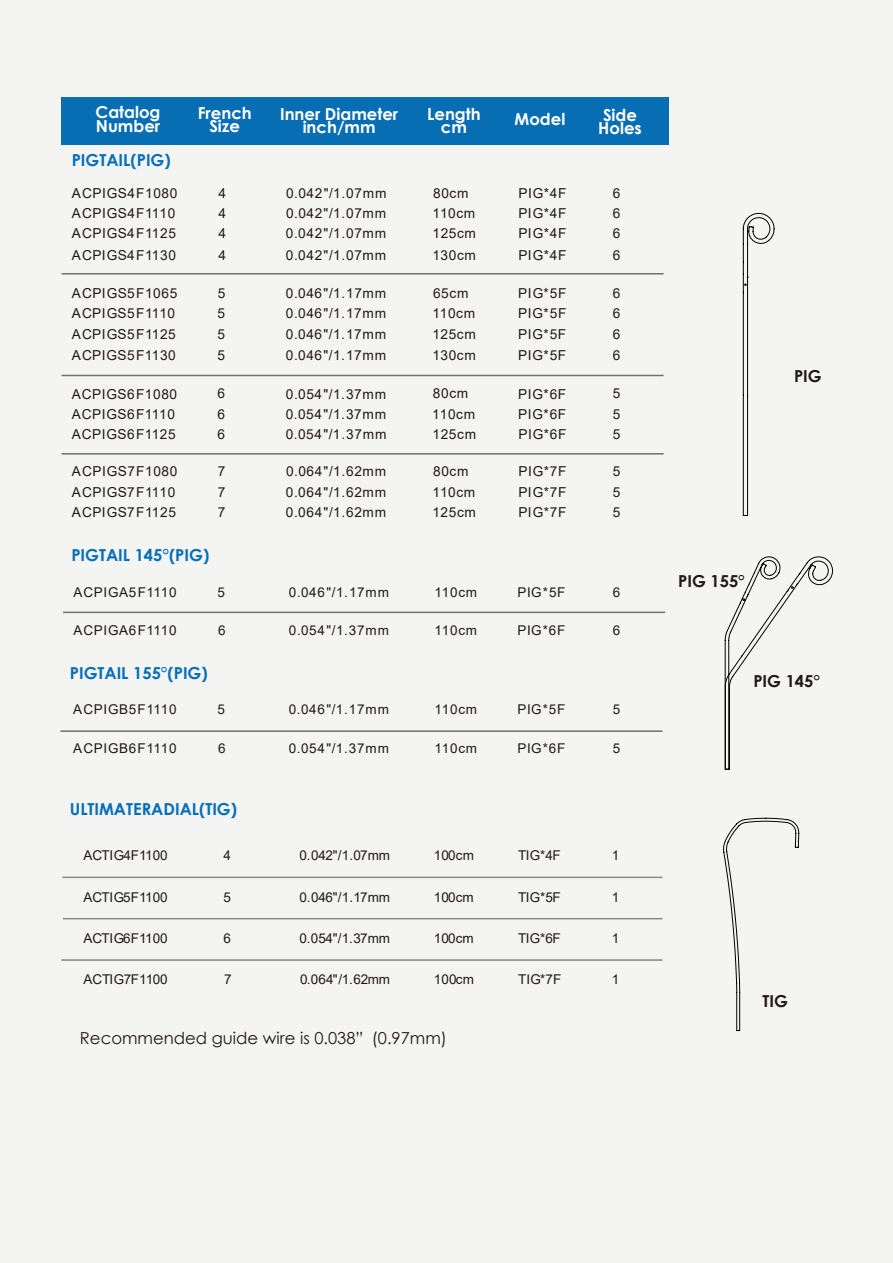
<style>
.page{position:relative;width:893px;height:1263px;background:#f4f4f3}
.page>*{position:absolute;margin:0;border:0;box-sizing:border-box;transform-origin:0 0}
.t1{font:700 16.5px/13.5px "Century Gothic";color:#fff;text-align:center}
.t2{font:700 16.5px "Century Gothic";color:#036eb8}
.t3{font:16.5px "Century Gothic";color:#221815}
.t4{font:700 16.5px "Century Gothic";color:#221815}
.t5{font:13.65px "Arial";letter-spacing:.045em;color:#221814}
.t6{font:13.5px "Arial";letter-spacing:.005em;color:#221814}
.t7{font:13.5px "Arial";letter-spacing:.045em;color:#221814}
.t8{font:13.5px "Arial";letter-spacing:-.015em;color:#221814}
</style>
<div class="page">
<svg style="left:723px;top:818px;width:76px;height:213px"></svg>
<hr style="left:62px;top:876px;width:600px;height:2px;background:#898989">
<hr style="left:63px;top:918px;width:599px;height:1px;background:#898989">
<hr style="left:61px;top:959px;width:601px;height:2px;background:#898989">
<div style="left:62px;top:97px;width:607px;height:48px;background:#086eb4"></div>
<hr style="left:62px;top:273px;width:602px;height:1px;background:#727171">
<hr style="left:62px;top:375px;width:602px;height:1px;background:#727171">
<hr style="left:62px;top:453px;width:602px;height:2px;background:#727171">
<hr style="left:63px;top:612px;width:602px;height:1px;background:#727171">
<hr style="left:60px;top:730px;width:602px;height:2px;background:#727171">
<svg style="left:743px;top:213px;width:32px;height:303px"></svg>
<svg style="left:725px;top:556px;width:108px;height:214px"></svg>
<p class="t1" style="left:95px;top:105px;width:67px;text-align:left">Catalog<br>Number</p>
<p class="t1" style="left:198px;top:105px;width:56px">French<br>Size</p>
<p class="t1" style="left:280px;top:106px;width:120px">Inner Diameter inch/mm</p>
<p class="t1" style="left:427px;top:106px;width:55px">Length cm</p>
<p class="t1" style="left:514px;top:112px;width:52px">Model</p>
<p class="t2" style="left:72px;top:148px;width:100px">PIGTAIL(PIG)</p>
<p class="t1" style="left:598px;top:107px;width:45px;text-align:left">Side<br>Holes</p>
<p class="t5" style="left:72px;top:184px;width:107px">ACPIGS4F1080</p>
<p class="t5" style="left:218px;top:184px;width:9px">4</p>
<p class="t5" style="left:286px;top:184px;width:102px">0.042"/1.07mm</p>
<p class="t5" style="left:433px;top:184px;width:37px">80cm</p>
<p class="t5" style="left:518px;top:184px;width:50px">PIG*4F</p>
<p class="t5" style="left:613px;top:184px;width:9px">6</p>
<p class="t5" style="left:72px;top:204px;width:105px">ACPIGS4F1110</p>
<p class="t5" style="left:218px;top:204px;width:9px">4</p>
<p class="t5" style="left:286px;top:204px;width:102px">0.042"/1.07mm</p>
<p class="t5" style="left:432px;top:204px;width:44px">110cm</p>
<p class="t5" style="left:518px;top:204px;width:50px">PIG*4F</p>
<p class="t5" style="left:613px;top:204px;width:9px">6</p>
<p class="t5" style="left:72px;top:223px;width:106px">ACPIGS4F1125</p>
<p class="t5" style="left:218px;top:223px;width:9px">4</p>
<p class="t5" style="left:286px;top:223px;width:102px">0.042"/1.07mm</p>
<p class="t5" style="left:432px;top:223px;width:45px">125cm</p>
<p class="t5" style="left:518px;top:223px;width:50px">PIG*4F</p>
<p class="t5" style="left:613px;top:223px;width:9px">6</p>
<p class="t5" style="left:72px;top:246px;width:106px">ACPIGS4F1130</p>
<p class="t5" style="left:218px;top:246px;width:9px">4</p>
<p class="t5" style="left:286px;top:246px;width:102px">0.042"/1.07mm</p>
<p class="t5" style="left:432px;top:246px;width:45px">130cm</p>
<p class="t5" style="left:518px;top:246px;width:50px">PIG*4F</p>
<p class="t5" style="left:613px;top:246px;width:9px">6</p>
<p class="t5" style="left:72px;top:284px;width:107px">ACPIGS5F1065</p>
<p class="t5" style="left:218px;top:284px;width:9px">5</p>
<p class="t5" style="left:286px;top:284px;width:102px">0.046"/1.17mm</p>
<p class="t5" style="left:433px;top:284px;width:37px">65cm</p>
<p class="t5" style="left:518px;top:284px;width:50px">PIG*5F</p>
<p class="t5" style="left:613px;top:284px;width:9px">6</p>
<p class="t5" style="left:72px;top:304px;width:105px">ACPIGS5F1110</p>
<p class="t5" style="left:218px;top:304px;width:9px">5</p>
<p class="t5" style="left:286px;top:304px;width:102px">0.046"/1.17mm</p>
<p class="t5" style="left:432px;top:304px;width:44px">110cm</p>
<p class="t5" style="left:518px;top:304px;width:50px">PIG*5F</p>
<p class="t5" style="left:613px;top:304px;width:9px">6</p>
<p class="t5" style="left:72px;top:325px;width:106px">ACPIGS5F1125</p>
<p class="t5" style="left:218px;top:325px;width:9px">5</p>
<p class="t5" style="left:286px;top:325px;width:102px">0.046"/1.17mm</p>
<p class="t5" style="left:432px;top:325px;width:45px">125cm</p>
<p class="t5" style="left:518px;top:325px;width:50px">PIG*5F</p>
<p class="t5" style="left:613px;top:325px;width:9px">6</p>
<p class="t5" style="left:72px;top:346px;width:106px">ACPIGS5F1130</p>
<p class="t5" style="left:218px;top:345px;width:9px">5</p>
<p class="t5" style="left:286px;top:346px;width:102px">0.046"/1.17mm</p>
<p class="t5" style="left:432px;top:345px;width:45px">130cm</p>
<p class="t5" style="left:518px;top:346px;width:50px">PIG*5F</p>
<p class="t5" style="left:613px;top:345px;width:9px">6</p>
<p class="t5" style="left:72px;top:385px;width:107px">ACPIGS6F1080</p>
<p class="t5" style="left:218px;top:384px;width:9px">6</p>
<p class="t5" style="left:286px;top:385px;width:102px">0.054"/1.37mm</p>
<p class="t5" style="left:433px;top:384px;width:37px">80cm</p>
<p class="t5" style="left:518px;top:385px;width:50px">PIG*6F</p>
<p class="t5" style="left:613px;top:384px;width:9px">5</p>
<p class="t5" style="left:72px;top:404px;width:105px">ACPIGS6F1110</p>
<p class="t5" style="left:218px;top:404px;width:9px">6</p>
<p class="t5" style="left:286px;top:404px;width:102px">0.054"/1.37mm</p>
<p class="t5" style="left:432px;top:404px;width:44px">110cm</p>
<p class="t5" style="left:518px;top:404px;width:50px">PIG*6F</p>
<p class="t5" style="left:613px;top:404px;width:9px">5</p>
<p class="t5" style="left:72px;top:424px;width:106px">ACPIGS6F1125</p>
<p class="t5" style="left:218px;top:424px;width:9px">6</p>
<p class="t5" style="left:286px;top:424px;width:102px">0.054"/1.37mm</p>
<p class="t5" style="left:433px;top:424px;width:45px">125cm</p>
<p class="t5" style="left:518px;top:424px;width:50px">PIG*6F</p>
<p class="t5" style="left:613px;top:424px;width:9px">5</p>
<p class="t5" style="left:72px;top:462px;width:107px">ACPIGS7F1080</p>
<p class="t5" style="left:218px;top:462px;width:9px">7</p>
<p class="t5" style="left:286px;top:462px;width:102px">0.064"/1.62mm</p>
<p class="t5" style="left:433px;top:462px;width:37px">80cm</p>
<p class="t5" style="left:518px;top:462px;width:50px">PIG*7F</p>
<p class="t5" style="left:613px;top:462px;width:9px">5</p>
<p class="t5" style="left:72px;top:482px;width:105px">ACPIGS7F1110</p>
<p class="t5" style="left:218px;top:482px;width:9px">7</p>
<p class="t5" style="left:286px;top:482px;width:102px">0.064"/1.62mm</p>
<p class="t5" style="left:432px;top:482px;width:44px">110cm</p>
<p class="t5" style="left:518px;top:482px;width:50px">PIG*7F</p>
<p class="t5" style="left:613px;top:482px;width:9px">5</p>
<p class="t5" style="left:72px;top:503px;width:106px">ACPIGS7F1125</p>
<p class="t5" style="left:218px;top:503px;width:9px">7</p>
<p class="t5" style="left:286px;top:503px;width:102px">0.064"/1.62mm</p>
<p class="t5" style="left:432px;top:503px;width:45px">125cm</p>
<p class="t5" style="left:518px;top:503px;width:50px">PIG*7F</p>
<p class="t5" style="left:613px;top:503px;width:9px">5</p>
<p class="t2" style="left:71px;top:542px;width:139px">PIGTAIL 145°(PIG)</p>
<p class="t7" style="left:73px;top:583px;width:105px">ACPIGA5F1110</p>
<p class="t6" style="left:217px;top:583px;width:9px">5</p>
<p class="t6" style="left:289px;top:583px;width:102px">0.046"/1.17mm</p>
<p class="t6" style="left:434px;top:583px;width:44px">110cm</p>
<p class="t6" style="left:517px;top:583px;width:49px">PIG*5F</p>
<p class="t6" style="left:613px;top:583px;width:9px">6</p>
<p class="t7" style="left:73px;top:621px;width:105px">ACPIGA6F1110</p>
<p class="t6" style="left:218px;top:621px;width:9px">6</p>
<p class="t6" style="left:289px;top:621px;width:102px">0.054"/1.37mm</p>
<p class="t6" style="left:434px;top:621px;width:44px">110cm</p>
<p class="t6" style="left:517px;top:621px;width:49px">PIG*6F</p>
<p class="t6" style="left:613px;top:621px;width:9px">6</p>
<p class="t2" style="left:70px;top:660px;width:139px">PIGTAIL 155°(PIG)</p>
<p class="t7" style="left:73px;top:700px;width:105px">ACPIGB5F1110</p>
<p class="t6" style="left:217px;top:700px;width:9px">5</p>
<p class="t6" style="left:289px;top:700px;width:102px">0.046"/1.17mm</p>
<p class="t6" style="left:434px;top:700px;width:44px">110cm</p>
<p class="t6" style="left:517px;top:700px;width:49px">PIG*5F</p>
<p class="t6" style="left:613px;top:700px;width:9px">5</p>
<p class="t7" style="left:73px;top:738px;width:105px">ACPIGB6F1110</p>
<p class="t6" style="left:218px;top:738px;width:9px">6</p>
<p class="t6" style="left:289px;top:738px;width:102px">0.054"/1.37mm</p>
<p class="t6" style="left:434px;top:738px;width:44px">110cm</p>
<p class="t6" style="left:517px;top:738px;width:49px">PIG*6F</p>
<p class="t6" style="left:613px;top:738px;width:9px">5</p>
<p class="t2" style="left:70px;top:797px;width:169px">ULTIMATERADIAL(TIG)</p>
<p class="t6" style="left:84px;top:846px;width:86px">ACTIG4F1100</p>
<p class="t6" style="left:223px;top:846px;width:9px">4</p>
<p class="t6" style="left:299px;top:846px;width:92px">0.042"/1.07mm</p>
<p class="t6" style="left:434px;top:846px;width:41px">100cm</p>
<p class="t6" style="left:518px;top:846px;width:44px">TIG*4F</p>
<p class="t6" style="left:612px;top:846px;width:9px">1</p>
<p class="t6" style="left:84px;top:887px;width:86px">ACTIG5F1100</p>
<p class="t6" style="left:223px;top:887px;width:9px">5</p>
<p class="t6" style="left:299px;top:887px;width:92px">0.046"/1.17mm</p>
<p class="t6" style="left:434px;top:887px;width:41px">100cm</p>
<p class="t6" style="left:518px;top:887px;width:44px">TIG*5F</p>
<p class="t6" style="left:612px;top:887px;width:9px">1</p>
<p class="t6" style="left:84px;top:929px;width:86px">ACTIG6F1100</p>
<p class="t6" style="left:223px;top:929px;width:9px">6</p>
<p class="t6" style="left:299px;top:929px;width:92px">0.054"/1.37mm</p>
<p class="t6" style="left:434px;top:929px;width:41px">100cm</p>
<p class="t6" style="left:518px;top:929px;width:44px">TIG*6F</p>
<p class="t6" style="left:612px;top:929px;width:9px">1</p>
<p class="t8" style="left:84px;top:970px;width:86px">ACTIG7F1100</p>
<p class="t6" style="left:224px;top:970px;width:9px">7</p>
<p class="t6" style="left:300px;top:970px;width:91px">0.064"/1.62mm</p>
<p class="t6" style="left:434px;top:970px;width:41px">100cm</p>
<p class="t6" style="left:518px;top:970px;width:45px">TIG*7F</p>
<p class="t6" style="left:612px;top:970px;width:9px">1</p>
<p class="t3" style="left:80px;top:1026px;width:368px">Recommended guide wire is 0.038” (0.97mm)</p>
<p class="t4" style="left:794px;top:363px;width:29px">PIG</p>
<p class="t4" style="left:678px;top:569px;width:68px">PIG 155°</p>
<p class="t4" style="left:753px;top:668px;width:68px">PIG 145°</p>
<p class="t4" style="left:763px;top:988px;width:27px">TIG</p>
</div>
